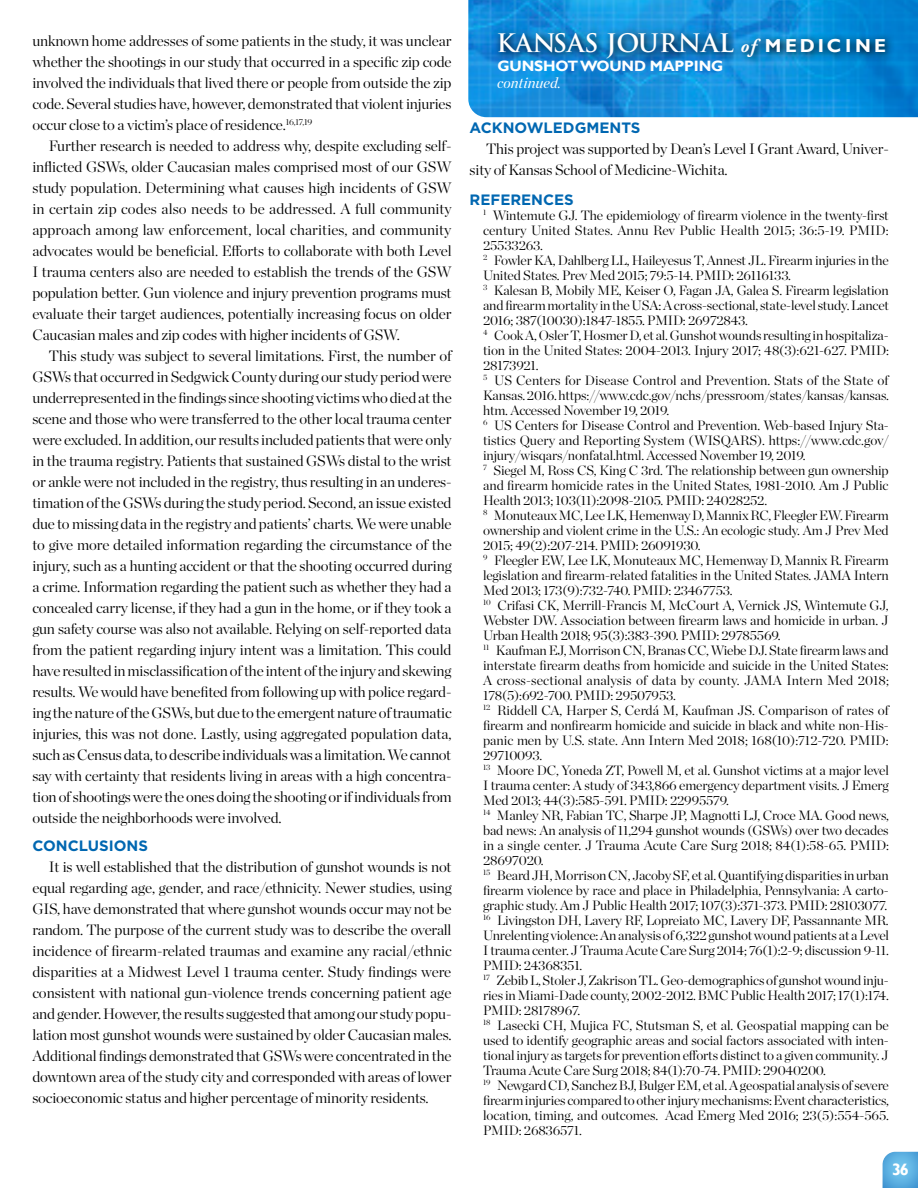
<style>
.page{position:relative;width:918px;height:1188px;background:#fff}
.page>*{position:absolute;margin:0;border:0;box-sizing:border-box;transform-origin:0 0}
.t1{font:700 24.9px "Trajan Pro";color:#fff}
.t2{font:700 16.5px "Gill Sans";color:#fff}
.t3{font:300 15px/21px "Chronicle Display";letter-spacing:-.01em;color:#000;text-align:justify}
.t4{font:700 15px "Gotham";color:#0067b1}
.t5{font:700 15px "Gill Sans";letter-spacing:-.01em;color:#fff}
.t6{font:italic 15px "Chronicle Display";color:#fff}
.t7{font:300 13.5px/15px "Chronicle Display";letter-spacing:-.01em;color:#000;text-align:justify}
.s1{font-family:"Adobe Garamond Pro";font-style:italic;font-size:18.75px}
.s2{font-family:"Gill Sans";font-size:18.75px}
</style>
<div class="page">
<img style="left:468px;top:0;width:450px;height:117px">
<svg style="left:494px;top:27px;width:402px;height:41px;background:#107abd"></svg>
<svg style="left:882px;top:1151px;width:36px;height:37px"></svg>
<p class="t3" style="left:32px;top:29px;width:421px">unknown home addresses of some patients in the study, it was unclear whether the shootings in our study that occurred in a specific zip code involved the individuals that lived there or people from outside the zip code. Several studies have, however, demonstrated that violent injuries occur close to a victim’s place of residence.<sup>16,17,19</sup></p>
<p class="t3" style="left:32px;top:134px;width:421px;text-indent:17px">Further research is needed to address why, despite excluding self&shy;inflicted GSWs, older Caucasian males comprised most of our GSW study population. Determining what causes high incidents of GSW in certain zip codes also needs to be addressed. A full community approach among law enforcement, local charities, and community advocates would be beneficial. Efforts to collaborate with both Level I trauma centers also are needed to establish the trends of the GSW population better. Gun violence and injury prevention programs must evaluate their target audiences, potentially increasing focus on older Caucasian males and zip codes with higher incidents of GSW.</p>
<p class="t3" style="left:32px;top:344px;width:421px;text-indent:16px">This study was subject to several limitations. First, the number of GSWs that occurred in Sedgwick County during our study period were underrepresented in the findings since shooting victims who died at the scene and those who were transferred to the other local trauma center were excluded. In addition, our results included patients that were only in the trauma registry. Patients that sustained GSWs distal to the wrist or ankle were not included in the registry, thus resulting in an underes&shy;timation of the GSWs during the study period. Second, an issue existed due to missing data in the registry and patients’ charts. We were unable to give more detailed information regarding the circumstance of the injury, such as a hunting accident or that the shooting occurred during a crime. Information regarding the patient such as whether they had a concealed carry license, if they had a gun in the home, or if they took a gun safety course was also not available. Relying on self-reported data from the patient regarding injury intent was a limitation. This could have resulted in misclassification of the intent of the injury and skewing results. We would have benefited from following up with police regard&shy;ing the nature of the GSWs, but due to the emergent nature of traumatic injuries, this was not done. Lastly, using aggregated population data, such as Census data, to describe individuals was a limitation. We cannot say with certainty that residents living in areas with a high concentra&shy;tion of shootings were the ones doing the shooting or if individuals from outside the neighborhoods were involved.</p>
<p class="t4" style="left:32px;top:836px;width:117px">CONCLUSIONS</p>
<p class="t3" style="left:32px;top:856px;width:421px;text-indent:17px">It is well established that the distribution of gunshot wounds is not equal regarding age, gender, and race/ethnicity. Newer studies, using GIS, have demonstrated that where gunshot wounds occur may not be random. The purpose of the current study was to describe the overall incidence of firearm-related traumas and examine any racial/ethnic disparities at a Midwest Level 1 trauma center. Study findings were consistent with national gun-violence trends concerning patient age and gender. However, the results suggested that among our study popu&shy;lation most gunshot wounds were sustained by older Caucasian males.<br>Additional findings demonstrated that GSWs were concentrated in the downtown area of the study city and corresponded with areas of lower socioeconomic status and higher percentage of minority residents.</p>
<h1 class="t1" style="left:496px;top:28px;width:391px">KANSAS JOURNAL <span class="s1">of</span> <span class="s2">M EDIC I N E</span></h1>
<p class="t5" style="left:498px;top:57px;width:227px">GUNSHOT WOUND MAPPING</p>
<p class="t6" style="left:497px;top:71px;width:65px">continued.</p>
<p class="t4" style="left:470px;top:118px;width:172px">ACKNOWLEDGMENTS</p>
<p class="t3" style="left:470px;top:137px;width:421px;text-indent:17px">This project was supported by Dean’s Level I Grant Award, Univer&shy;sity of Kansas School of Medicine-Wichita.</p>
<p class="t4" style="left:470px;top:190px;width:106px">REFERENCES</p>
<p class="t7" style="left:483px;top:207px;width:407px"><sup>1</sup> Wintemute GJ. The epidemiology of firearm violence in the twenty-first century United States. Annu Rev Public Health 2015; 36:5-19. PMID:<br>25533263.</p>
<p class="t7" style="left:483px;top:252px;width:407px"><sup>2</sup> Fowler KA, Dahlberg LL, Haileyesus T, Annest JL. Firearm injuries in the<br>United States. Prev Med 2015; 79:5-14. PMID: 26116133.</p>
<p class="t7" style="left:483px;top:282px;width:407px"><sup>3</sup> Kalesan B, Mobily ME, Keiser O, Fagan JA, Galea S. Firearm legislation and firearm mortality in the USA: A cross-sectional, state-level study. Lancet 2016; 387(10030):1847-1855. PMID: 26972843.</p>
<p class="t7" style="left:483px;top:327px;width:407px"><sup>4</sup> Cook A, Osler T, Hosmer D, et al. Gunshot wounds resulting in hospitaliza&shy;tion in the United States: 2004-2013. Injury 2017; 48(3):621-627. PMID:<br>28173921.</p>
<p class="t7" style="left:483px;top:372px;width:407px"><sup>5</sup> US Centers for Disease Control and Prevention. Stats of the State of Kansas. 2016. https://www.cdc.gov/nchs/pressroom/states/kansas/kansas. htm. Accessed November 19, 2019.</p>
<p class="t7" style="left:483px;top:417px;width:407px"><sup>6</sup> US Centers for Disease Control and Prevention. Web-based Injury Sta&shy;tistics Query and Reporting System (WISQARS). https://www.cdc.gov/ injury/wisqars/nonfatal.html. Accessed November 19, 2019.</p>
<p class="t7" style="left:483px;top:462px;width:407px"><sup>7</sup> Siegel M, Ross CS, King C 3rd. The relationship between gun ownership and firearm homicide rates in the United States, 1981-2010. Am J Public Health 2013; 103(11):2098-2105. PMID: 24028252.</p>
<p class="t7" style="left:483px;top:507px;width:407px"><sup>8</sup> Monuteaux MC, Lee LK, Hemenway D, Mannix RC, Fleegler EW. Firearm ownership and violent crime in the U.S.: An ecologic study. Am J Prev Med 2015; 49(2):207-214. PMID: 26091930.</p>
<p class="t7" style="left:483px;top:552px;width:407px"><sup>9</sup> Fleegler EW, Lee LK, Monuteaux MC, Hemenway D, Mannix R. Firearm legislation and firearm-related fatalities in the United States. JAMA Intern Med 2013; 173(9):732-740. PMID: 23467753.</p>
<p class="t7" style="left:483px;top:597px;width:407px"><sup>10</sup> Crifasi CK, Merrill-Francis M, McCourt A, Vernick JS, Wintemute GJ, Webster DW. Association between firearm laws and homicide in urban. J Urban Health 2018; 95(3):383-390. PMID: 29785569.</p>
<p class="t7" style="left:483px;top:642px;width:407px"><sup>11</sup> Kaufman EJ, Morrison CN, Branas CC, Wiebe DJ. State firearm laws and interstate firearm deaths from homicide and suicide in the United States:<br>A cross-sectional analysis of data by county. JAMA Intern Med 2018; 178(5):692-700. PMID: 29507953.</p>
<p class="t7" style="left:483px;top:702px;width:407px"><sup>12</sup> Riddell CA, Harper S, Cerdá M, Kaufman JS. Comparison of rates of firearm and nonfirearm homicide and suicide in black and white non-His&shy;panic men by U.S. state. Ann Intern Med 2018; 168(10):712-720. PMID:<br>29710093.</p>
<p class="t7" style="left:483px;top:762px;width:407px"><sup>13</sup> Moore DC, Yoneda ZT, Powell M, et al. Gunshot victims at a major level I trauma center: A study of 343,866 emergency department visits. J Emerg Med 2013; 44(3):585-591. PMID: 22995579.</p>
<p class="t7" style="left:483px;top:807px;width:407px"><sup>14</sup> Manley NR, Fabian TC, Sharpe JP, Magnotti LJ, Croce MA. Good news, bad news: An analysis of 11,294 gunshot wounds (GSWs) over two decades in a single center. J Trauma Acute Care Surg 2018; 84(1):58-65. PMID:<br>28697020.</p>
<p class="t7" style="left:483px;top:867px;width:407px"><sup>15</sup> Beard JH, Morrison CN, Jacoby SF, et al. Quantifying disparities in urban firearm violence by race and place in Philadelphia, Pennsylvania: A carto&shy;graphic study. Am J Public Health 2017; 107(3):371-373. PMID: 28103077.</p>
<p class="t7" style="left:483px;top:912px;width:407px"><sup>16</sup> Livingston DH, Lavery RF, Lopreiato MC, Lavery DF, Passannante MR.<br>Unrelenting violence: An analysis of 6,322 gunshot wound patients at a Level I trauma center. J Trauma Acute Care Surg 2014; 76(1):2-9; discussion 9-11.<br>PMID: 24368351.</p>
<p class="t7" style="left:483px;top:972px;width:407px"><sup>17</sup> Zebib L, Stoler J, Zakrison TL. Geo-demographics of gunshot wound inju&shy;ries in Miami-Dade county, 2002-2012. BMC Public Health 2017; 17(1):174.<br>PMID: 28178967.</p>
<p class="t7" style="left:483px;top:1017px;width:407px"><sup>18</sup> Lasecki CH, Mujica FC, Stutsman S, et al. Geospatial mapping can be used to identify geographic areas and social factors associated with inten&shy;tional injury as targets for prevention efforts distinct to a given community. J Trauma Acute Care Surg 2018; 84(1):70-74. PMID: 29040200.</p>
<p class="t7" style="left:483px;top:1077px;width:407px"><sup>19</sup> Newgard CD, Sanchez BJ, Bulger EM, et al. A geospatial analysis of severe firearm injuries compared to other injury mechanisms: Event characteristics, location, timing, and outcomes. Acad Emerg Med 2016; 23(5):554-565.<br>PMID: 26836571.</p>
<p class="t2" style="left:892px;top:1160px;width:18px">36</p>
</div>
